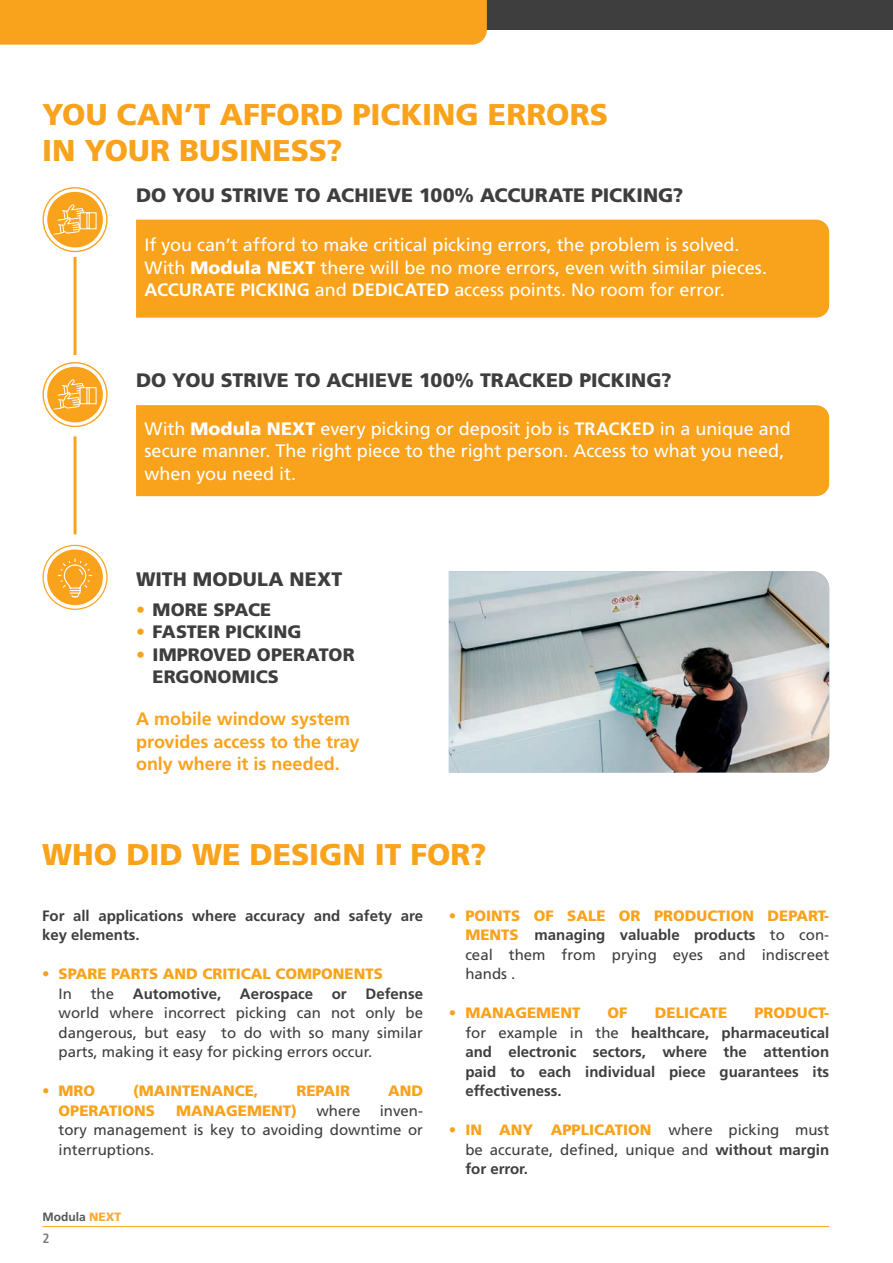
<style>
.page{position:relative;width:893px;height:1263px;background:#fff}
.page>*{position:absolute;margin:0;border:0;box-sizing:border-box;transform-origin:0 0}
.t1{font:900 30px/36px "Frutiger LT Std";color:#f9a21c}
.t2{font:900 19.5px "Frutiger LT Std";color:#3e3e3f}
.t3{font:18px/22.5px "Frutiger LT Std";letter-spacing:-.005em;color:#fff}
.t4{font:700 18px/22.5px "Frutiger LT Std";color:#f9a21c}
.t5{font:900 18px/22.5px "Frutiger LT Std";letter-spacing:.005em;color:#3e3e3f}
.t6{font:15px/19.5px "Frutiger LT Std";color:#3e3e3f;text-align:justify}
.t7{font:700 15px/19.5px "Frutiger LT Std";color:#3e3e3f}
.t8{font:900 15px "Frutiger LT Std";color:#f9a21c}
.t9{font:700 condensed 13.5px "Frutiger LT Std";color:#7a7c7f}
.t10{font:700 12px "Frutiger LT Std";color:#545557}
.s1{font-weight:900}
.s2{font-weight:700}
.s3{color:#f9a21c}
.s4{font-weight:900;color:#faaa34}
.s5{font-weight:900;color:#f9a21c}
.s6{font-weight:400}
</style>
<div class="page">
<div style="left:0;top:0;width:893px;height:30px;background:#3e3e3f"></div>
<div style="left:0;top:0;width:487px;height:45px;background:#f9a21c"></div>
<hr style="left:43px;top:1226px;width:786px;height:1px;background:#f9a21c">
<hr style="left:74px;top:257px;width:3px;height:98px;background:#f9a21c">
<hr style="left:74px;top:436px;width:3px;height:98px;background:#f9a21c">
<div style="left:136px;top:219px;width:694px;height:99px;background:#f9a21c"></div>
<svg style="left:43px;top:188px;width:64px;height:63px"></svg>
<div style="left:43px;top:187px;width:65px;height:65px;border:1px solid #f9a21c;border-radius:50%"></div>
<div style="left:47px;top:192px;width:56px;height:55px;background:#f9a21c;border-radius:50%"></div>
<svg style="left:80px;top:212px;width:17px;height:17px"></svg>
<svg style="left:54px;top:204px;width:31px;height:31px"></svg>
<svg style="left:43px;top:363px;width:64px;height:63px"></svg>
<div style="left:43px;top:362px;width:65px;height:65px;border:1px solid #f9a21c;border-radius:50%"></div>
<div style="left:47px;top:367px;width:56px;height:55px;background:#f9a21c;border-radius:50%"></div>
<div style="left:80px;top:387px;width:17px;height:17px;background:#f9a21c;border:1px solid #fff"></div>
<div style="left:86px;top:387px;width:4px;height:17px;border:1px solid #fff"></div>
<svg style="left:54px;top:379px;width:31px;height:31px"></svg>
<svg style="left:43px;top:545px;width:64px;height:64px"></svg>
<div style="left:43px;top:545px;width:65px;height:65px;border:1px solid #f9a21c;border-radius:50%"></div>
<div style="left:47px;top:549px;width:56px;height:56px;background:#f9a21c;border-radius:50%"></div>
<svg style="left:57px;top:558px;width:36px;height:52px"></svg>
<div style="left:136px;top:405px;width:694px;height:92px;background:#f9a21c"></div>
<img style="left:449px;top:571px;width:380px;height:201px">
<h1 class="t1" style="left:42px;top:96px;width:567px">YOU CAN’T AFFORD PICKING ERRORS<br>IN YOUR BUSINESS?</h1>
<h2 class="t2" style="left:136px;top:183px;width:549px">DO YOU STRIVE TO ACHIEVE 100% ACCURATE PICKING?</h2>
<p class="t3" style="left:145px;top:234px;width:624px">If you can’t afford to make critical picking errors, the problem is solved.<br>With <span class="s1">Modula NEXT</span> there will be no more errors, even with similar pieces.<br><span class="s2">ACCURATE PICKING</span> and <span class="s2">DEDICATED</span> access points. No room for error.</p>
<h2 class="t2" style="left:136px;top:368px;width:537px">DO YOU STRIVE TO ACHIEVE 100% TRACKED PICKING?</h2>
<p class="t3" style="left:145px;top:417px;width:648px">With <span class="s1">Modula NEXT</span> every picking or deposit job is <span class="s2">TRACKED</span> in a unique and secure manner. The right piece to the right person. Access to what you need, when you need it.</p>
<h2 class="t2" style="left:136px;top:567px;width:208px">WITH MODULA NEXT</h2>
<p class="t5" style="left:136px;top:598px;width:137px"><span class="s3">•</span> MORE SPACE</p>
<p class="t5" style="left:136px;top:621px;width:167px"><span class="s3">•</span> FASTER PICKING</p>
<p class="t5" style="left:153px;top:643px;width:204px;text-indent:-16px"><span class="s3">•</span> IMPROVED OPERATOR<br>ERGONOMICS</p>
<p class="t4" style="left:136px;top:708px;width:225px">A mobile window system provides access to the tray only where it is needed.</p>
<h1 class="t1" style="left:42px;top:836px;width:446px">WHO DID WE DESIGN IT FOR?</h1>
<p class="t7" style="left:42px;top:906px;width:382px">For all applications where accuracy and safety are key elements.</p>
<p class="t8" style="left:42px;top:965px;width:342px">• SPARE PARTS AND CRITICAL COMPONENTS</p>
<p class="t6" style="left:59px;top:984px;width:15px">In</p>
<p class="t6" style="left:91px;top:984px;width:25px">the</p>
<p class="t7" style="left:133px;top:984px;width:90px">Automotive,</p>
<p class="t7" style="left:240px;top:984px;width:75px">Aerospace</p>
<p class="t7" style="left:332px;top:984px;width:16px">or</p>
<p class="t7" style="left:366px;top:984px;width:59px">Defense</p>
<p class="t6" style="left:59px;top:1003px;width:366px">world where incorrect picking can not only be dangerous, but easy to do with so many similar parts, making it easy for picking errors occur.</p>
<p class="t8" style="left:42px;top:1082px;width:55px">• MRO</p>
<p class="t8" style="left:133px;top:1082px;width:127px">(MAINTENANCE,</p>
<p class="t8" style="left:296px;top:1082px;width:55px">REPAIR</p>
<p class="t8" style="left:388px;top:1082px;width:37px">AND</p>
<p class="t8" style="left:59px;top:1101px;width:98px">OPERATIONS</p>
<p class="t8" style="left:176px;top:1101px;width:122px">MANAGEMENT)</p>
<p class="t6" style="left:316px;top:1101px;width:46px">where</p>
<p class="t6" style="left:59px;top:1101px;width:366px;text-indent:321px">inven&shy;tory management is key to avoiding downtime or interruptions.</p>
<p class="t10" style="left:43px;top:1210px;width:80px">Modula <span class="s4">NEXT</span></p>
<p class="t9" style="left:43px;top:1230px;width:9px">2</p>
<p class="t6" style="left:465px;top:906px;width:365px;text-indent:-16px"><span class="s5">• POINTS OF SALE OR PRODUCTION DEPART-MENTS</span> <span class="s2">managing valuable products</span> to con&shy;ceal them from prying eyes and indiscreet hands .</p>
<p class="t8" style="left:449px;top:1004px;width:133px">• MANAGEMENT</p>
<p class="t8" style="left:608px;top:1004px;width:22px">OF</p>
<p class="t8" style="left:655px;top:1004px;width:74px">DELICATE</p>
<p class="t7" style="left:465px;top:1003px;width:365px;text-align:justify;text-indent:289px"><span class="s5">PRODUCT&shy;</span><span class="s6">for example in the</span> healthcare, pharmaceutical and electronic sectors, where the attention paid to each individual piece guarantees its effectiveness.</p>
<p class="t6" style="left:465px;top:1120px;width:365px;text-indent:-16px"><span class="s5">• IN ANY APPLICATION</span> where picking must be accurate, defined, unique and <span class="s2">without margin for error.</span></p>
</div>
